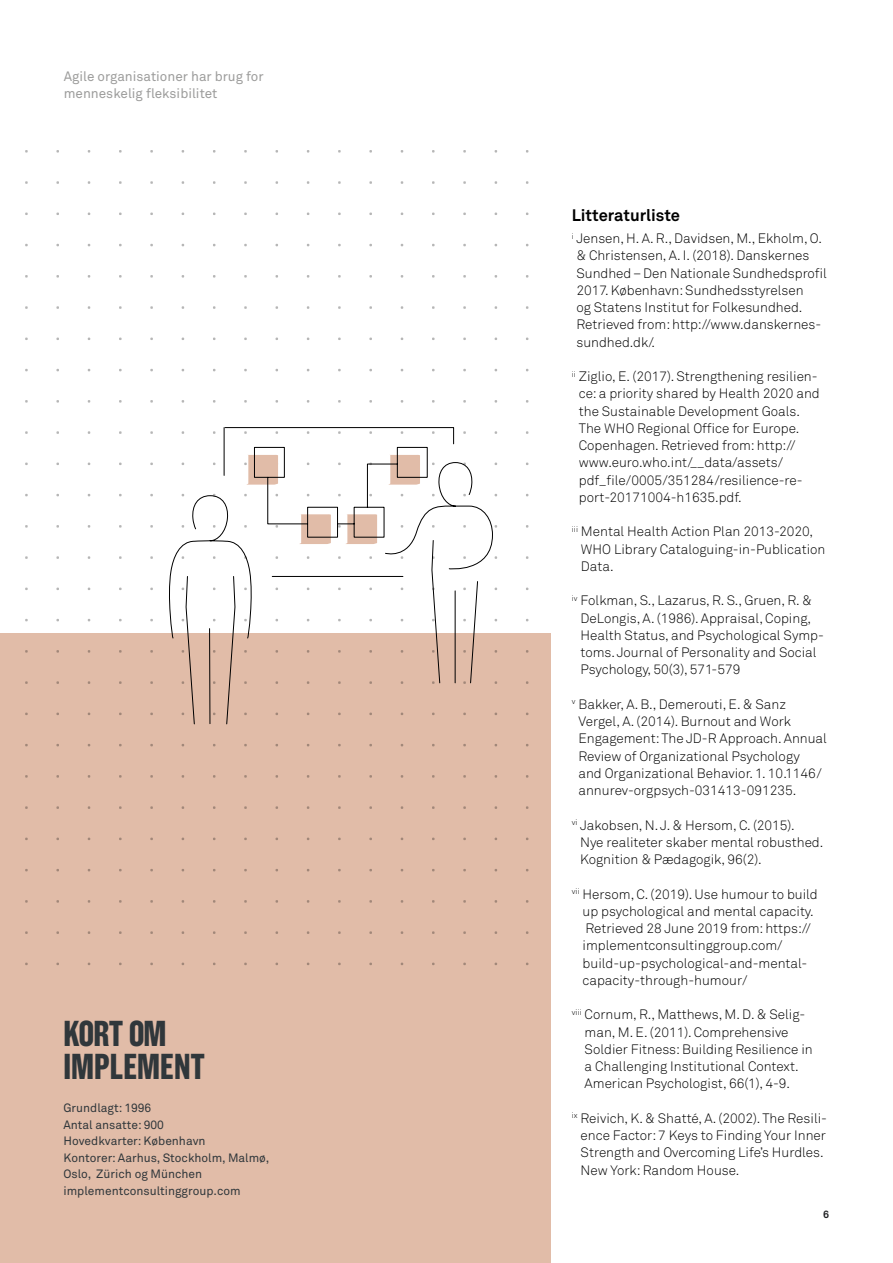
<style>
.page{position:relative;width:893px;height:1263px;background:#fff}
.page>*{position:absolute;margin:0;border:0;box-sizing:border-box;transform-origin:0 0}
.t1{font:700 36px/33px "Grotzec Cond";color:#30373b}
.t2{font:700 16.5px "Akkurat Pro";color:#000}
.t3{font:13.5px/17.2px "Akkurat Light Pro";color:#000}
.t4{font:13.5px/17.2px "Akkurat Pro";color:#9d9d9c}
.t5{font:12px/16.5px "Akkurat Pro";color:#30373b}
.t6{font:700 10.5px "Akkurat Pro";color:#1f2023}
</style>
<div class="page">
<div style="left:0;top:634px;width:551px;height:629px;background:#e1bca8"></div>
<svg style="left:166px;top:427px;width:327px;height:298px"></svg>
<p class="t4" style="left:64px;top:68px;width:201px">Agile organisationer har brug for menneskelig fleksibilitet</p>
<h1 class="t1" style="left:63px;top:1016px;width:143px">KORT OM<br>IMPLEMENT</h1>
<p class="t5" style="left:63px;top:1100px;width:208px">Grundlagt: 1996<br>Antal ansatte: 900<br>Hovedkvarter: København<br>Kontorer: Aarhus, Stockholm, Malmø,<br>Oslo, Zürich og München implementconsultinggroup.com</p>
<p class="t2" style="left:572px;top:205px;width:110px">Litteraturliste</p>
<p class="t3" style="left:576px;top:230px;width:252px;text-indent:-4px"><sup>i</sup> Jensen, H. A. R., Davidsen, M., Ekholm, O. &amp; Christensen, A. I. (2018). Danskernes Sundhed–Den Nationale Sundhedsprofil 2017. København: Sundhedsstyrelsen<br>og Statens Institut for Folkesundhed.<br>Retrieved from: http://www.danskernes&shy;sundhed.dk/.</p>
<p class="t3" style="left:579px;top:368px;width:242px;text-indent:-7px"><sup>ii</sup> Ziglio, E. (2017). Strengthening resilien&shy;ce: a priority shared by Health 2020 and the Sustainable Development Goals.<br>The WHO Regional Office for Europe.<br>Copenhagen. Retrieved from: http:// www.euro.who.int/__data/assets/ pdf_file/0005/351284/resilience-re&shy;port-20171004-h1635.pdf.</p>
<p class="t3" style="left:581px;top:523px;width:246px;text-indent:-9px"><sup>iii</sup> Mental Health Action Plan 2013-2020,<br>WHO Library Cataloguing-in-Publication<br>Data.</p>
<p class="t3" style="left:581px;top:592px;width:245px;text-indent:-9px"><sup>iv</sup> Folkman, S., Lazarus, R. S., Gruen, R. &amp; DeLongis, A. (1986). Appraisal, Coping, Health Status, and Psychological Symp&shy;toms. Journal of Personality and Social Psychology, 50(3), 571-579</p>
<p class="t3" style="left:578px;top:696px;width:250px;text-indent:-7px"><sup>v</sup> Bakker, A. B., Demerouti, E. &amp; Sanz Vergel, A. (2014). Burnout and Work Engagement: The JD-R Approach. Annual Review of Organizational Psychology<br>and Organizational Behavior. 1. 10.1146/ annurev-orgpsych-031413-091235.</p>
<p class="t3" style="left:580px;top:816px;width:245px;text-indent:-8px"><sup>vi</sup> Jakobsen, N. J. &amp; Hersom, C. (2015).<br>Nye realiteter skaber mental robusthed.<br>Kognition &amp; Pædagogik, 96(2).</p>
<p class="t3" style="left:583px;top:885px;width:237px;text-indent:-11px"><sup>vii</sup> Hersom, C. (2019). Use humour to build up psychological and mental capacity.<br>Retrieved 28 June 2019 from: https:// implementconsultinggroup.com/ build-up-psychological-and-mental&shy;capacity-through-humour/</p>
<p class="t3" style="left:585px;top:1006px;width:230px;text-indent:-13px"><sup>viii</sup> Cornum, R., Matthews, M. D. &amp; Selig&shy;man, M. E. (2011). Comprehensive Soldier Fitness: Building Resilience in a Challenging Institutional Context.<br>American Psychologist, 66(1), 4-9.</p>
<p class="t3" style="left:581px;top:1110px;width:248px;text-indent:-9px"><sup>ix</sup> Reivich, K. &amp; Shatté, A. (2002). The Resili&shy;ence Factor: 7 Keys to Finding Your Inner Strength and Overcoming Life’s Hurdles.<br>New York: Random House.</p>
<p class="t6" style="left:823px;top:1208px;width:7px">6</p>
</div>
